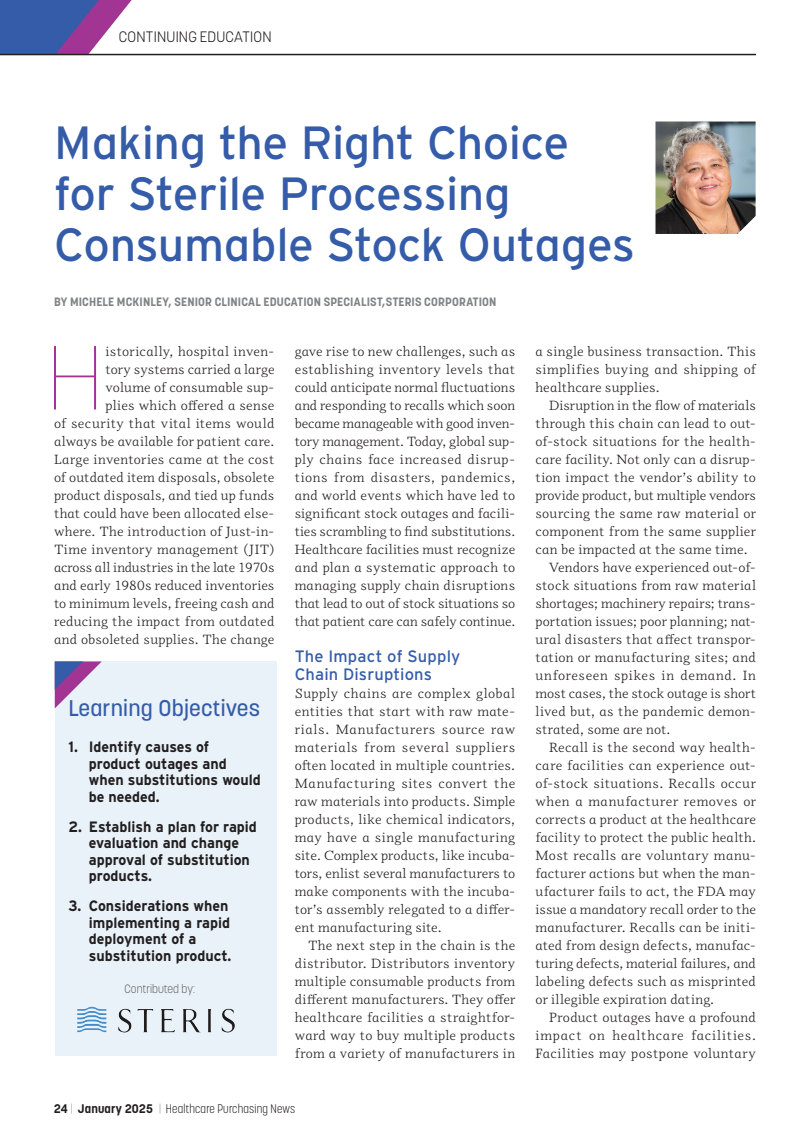
<style>
.page{position:relative;width:810px;height:1134px;background:#fff}
.page>*{position:absolute;margin:0;border:0;box-sizing:border-box;transform-origin:0 0}
.Body_Copy_Drop_Cap{font:100 90.6px "Interstate";color:#a23494}
.Headline_b{font:46.5px/51px "Interstate";letter-spacing:-.01em;color:#355ca9}
.Objectives_Header{font:500 22.5px "Korolev";letter-spacing:.01em;color:#355ca9}
.Subhead_1_b{font:16.5px/18px "Interstate";letter-spacing:.01em;color:#355ca9}
.t1{font:700 15px/16.5px "Interstate";color:#231f20;scale:.95 1}
.t2{font:300 15px "Korolev";letter-spacing:.015em;color:#231f20}
.Body_Copy_b{font:13.5px/18px "Odile";letter-spacing:.02em;color:#231f20;text-align:justify}
.Body_Copy_Drop_Cap-2{font:13.5px/18px "Odile";letter-spacing:.01em;color:#231f20;text-align:right}
.Body_Copy_No_Indent{font:13.5px/18px "Odile";letter-spacing:.015em;color:#231f20;text-align:justify}
.t3{font:300 12.3px "Korolev Condensed";letter-spacing:.015em;color:#231f20}
.Byline_3-column{font:700 12px "Korolev";letter-spacing:.015em;color:#808285}
.Caption_b{font:300 12px "Korolev";letter-spacing:.01em;color:#636366;scale:.9 1}
.s1{font-family:"Korolev";font-weight:700}
.s2{color:#9d9fa2}
</style>
<div class="page">
<svg style="left:0;top:0;width:142px;height:54px"></svg>
<hr style="left:0;top:54px;width:756px;height:1px;background:#231f20">
<div style="left:55px;top:661px;width:222px;height:395px;background:#e9f2f9"></div>
<svg style="left:55px;top:661px;width:47px;height:47px"></svg>
<img style="left:77px;top:1007px;width:52px;height:25px">
<img style="left:656px;top:122px;width:100px;height:112px">
<p class="t2" style="left:119px;top:27px;width:154px">CONTINUING EDUCATION</p>
<p class="Headline_b" style="left:54px;top:116px;width:583px">Making the Right Choice for Sterile Processing<br>Consumable Stock Outages</p>
<p class="Byline_3-column" style="left:54px;top:294px;width:444px">BY MICHELE MCKINLEY, SENIOR CLINICAL EDUCATION SPECIALIST,STERIS CORPORATION</p>
<p class="Body_Copy_Drop_Cap" style="left:45px;top:329px;width:62px">H</p>
<p class="Body_Copy_Drop_Cap-2" style="left:54px;top:341px;width:222px">istorically, hospital inven-<br>tory systems carried a large<br>volume of consumable sup-<br>plies which offered a sense<br>of security that vital items would always be available for patient care.<br>Large inventories came at the cost of outdated item disposals, obsolete product disposals, and tied up funds that could have been allocated else&shy;where. The introduction of Just-in-Time inventory management (JIT) across all industries in the late 1970s and early 1980s reduced inventories to minimum levels, freeing cash and reducing the impact from outdated and obsoleted supplies. The change</p>
<p class="Body_Copy_Drop_Cap-2" style="left:295px;top:341px;width:222px;text-align:justify">gave rise to new challenges, such as establishing inventory levels that could anticipate normal fluctuations and responding to recalls which soon became manageable with good inven&shy;tory management. Today, global sup&shy;ply chains face increased disrup&shy;tions from disasters, pandemics, and world events which have led to significant stock outages and facili&shy;ties scrambling to find substitutions.<br>Healthcare facilities must recognize and plan a systematic approach to managing supply chain disruptions that lead to out of stock situations so that patient care can safely continue.</p>
<p class="Subhead_1_b" style="left:295px;top:647px;width:167px">The Impact of Supply<br>Chain Disruptions</p>
<p class="Body_Copy_No_Indent" style="left:295px;top:683px;width:222px">Supply chains are complex global entities that start with raw mate&shy;rials. Manufacturers source raw materials from several suppliers often located in multiple countries.<br>Manufacturing sites convert the raw materials into products. Simple products, like chemical indicators, may have a single manufacturing site. Complex products, like incuba&shy;tors, enlist several manufacturers to make components with the incuba&shy;tor’s assembly relegated to a differ&shy;ent manufacturing site.</p>
<p class="Body_Copy_b" style="left:295px;top:935px;width:222px;text-indent:14px">The next step in the chain is the distributor. Distributors inventory multiple consumable products from different manufacturers. They offer healthcare facilities a straightfor&shy;ward way to buy multiple products from a variety of manufacturers in</p>
<p class="Body_Copy_b" style="left:536px;top:341px;width:222px">a single business transaction. This simplifies buying and shipping of healthcare supplies.</p>
<p class="Body_Copy_b" style="left:536px;top:395px;width:222px;text-indent:14px">Disruption in the flow of materials through this chain can lead to out&shy;of-stock situations for the health&shy;care facility. Not only can a disrup&shy;tion impact the vendor’s ability to provide product, but multiple vendors sourcing the same raw material or component from the same supplier can be impacted at the same time.</p>
<p class="Body_Copy_b" style="left:536px;top:557px;width:222px;text-indent:14px">Vendors have experienced out-of&shy;stock situations from raw material shortages; machinery repairs; trans&shy;portation issues; poor planning; nat&shy;ural disasters that affect transpor&shy;tation or manufacturing sites; and unforeseen spikes in demand. In most cases, the stock outage is short lived but, as the pandemic demon&shy;strated, some are not.</p>
<p class="Body_Copy_b" style="left:536px;top:737px;width:222px;text-indent:14px">Recall is the second way health&shy;care facilities can experience out&shy;of-stock situations. Recalls occur when a manufacturer removes or corrects a product at the healthcare facility to protect the public health.<br>Most recalls are voluntary manu&shy;facturer actions but when the man&shy;ufacturer fails to act, the FDA may issue a mandatory recall order to the manufacturer. Recalls can be initi&shy;ated from design defects, manufac&shy;turing defects, material failures, and labeling defects such as misprinted or illegible expiration dating.</p>
<p class="Body_Copy_b" style="left:536px;top:1007px;width:222px;text-indent:14px">Product outages have a profound impact on healthcare facilities.<br>Facilities may postpone voluntary</p>
<p class="Objectives_Header" style="left:69px;top:693px;width:193px">Learning Objectives</p>
<p class="t1" style="left:89px;top:739px;width:183px;text-indent:-20px">1. Identify causes of product outages and when substitutions would be needed.</p>
<p class="t1" style="left:89px;top:818px;width:179px;text-indent:-20px">2. Establish a plan for rapid evaluation and change approval of substitution products.</p>
<p class="t1" style="left:89px;top:898px;width:152px;text-indent:-20px">3. Considerations when implementing a rapid deployment of a substitution product.</p>
<p class="Caption_b" style="left:125px;top:981px;width:80px">Contributed by:</p>
<p class="t3" style="left:54px;top:1101px;width:243px"><span class="s1">24</span> <span class="s2">|</span> <span class="s1">January 2025</span> <span class="s2">|</span> Healthcare Purchasing News</p>
</div>
